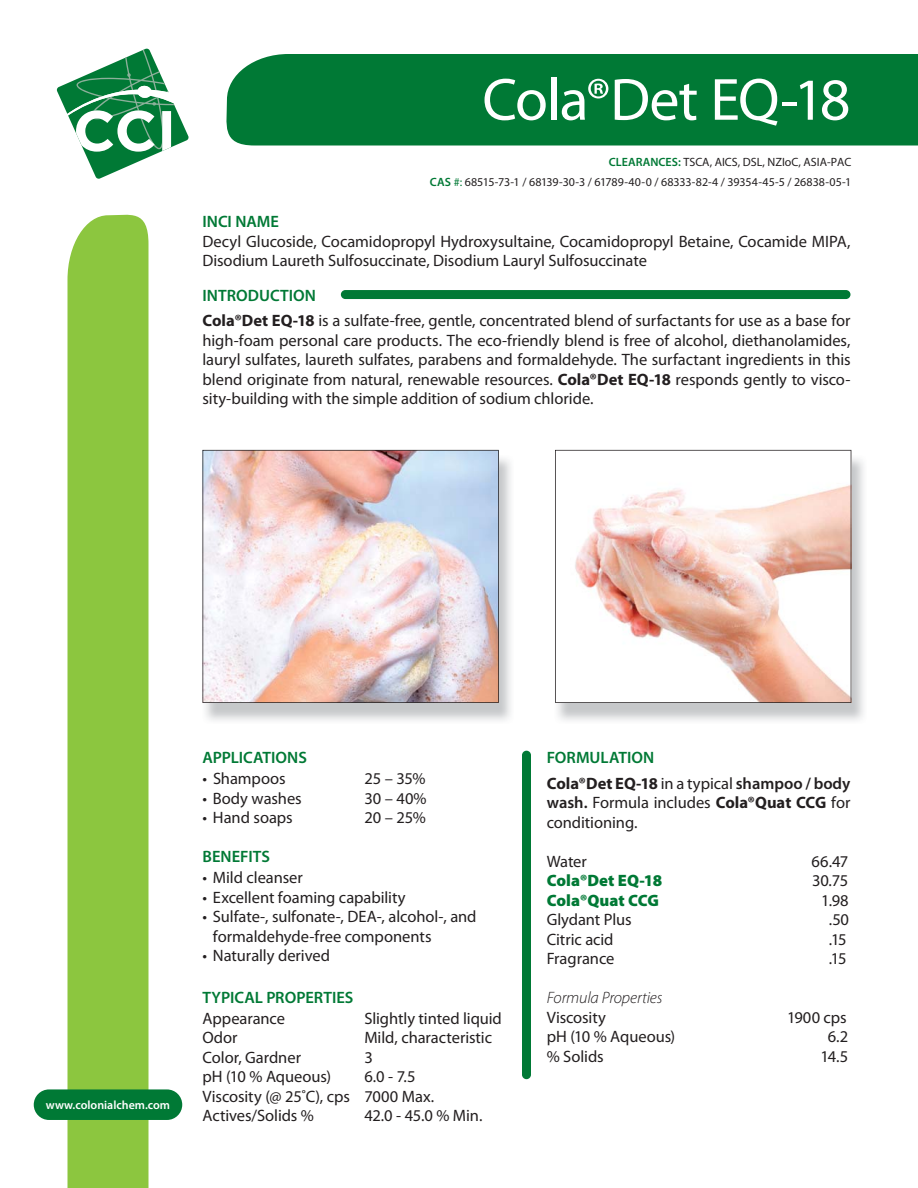
<style>
.page{position:relative;width:918px;height:1188px;background:#fff}
.page>*{position:absolute;margin:0;border:0;box-sizing:border-box;transform-origin:0 0}
.t1{font:60px "Myriad Pro";letter-spacing:-.025em;color:#fff}
.t2{font:16.5px/19.5px "Myriad Pro";letter-spacing:-.005em;color:#231f20}
.t3{font:700 16.5px/25.5px "Myriad Pro";color:#231f20}
.t4{font:600 16.5px "Myriad Pro";color:#007935}
.t5{font:900 16.5px "Myriad Pro";letter-spacing:.005em;color:#007935}
.t6{font:italic 300 16.5px "Myriad Pro";letter-spacing:-.01em;color:#231f20}
.t7{font:12px/20.2px "Myriad Pro";color:#231f20;text-align:right}
.t8{font:600 12px "Myriad Pro";color:#fff}
.s1{font-weight:600;color:#007935}
.s2{color:#007935}
.s3{font-weight:700}
.s4{font-weight:400}
.s5{font-weight:600}
</style>
<div class="page">
<div style="left:226px;top:54px;width:692px;height:92px;background:#007935"></div>
<svg style="left:56px;top:48px;width:133px;height:131px"></svg>
<div style="left:68px;top:214px;width:80px;height:974px;background:#8cc63f"></div>
<div style="left:34px;top:1089px;width:148px;height:31px;background:#007935;border-radius:15px"></div>
<div style="left:341px;top:290px;width:509px;height:9px;background:#007935;border-radius:4px"></div>
<div style="left:522px;top:751px;width:9px;height:328px;background:#007935;border-radius:4px"></div>
<img style="left:202px;top:450px;width:297px;height:253px">
<img style="left:557px;top:455px;width:307px;height:266px">
<svg style="left:555px;top:450px;width:296px;height:253px"></svg>
<h1 class="t1" style="left:482px;top:77px;width:370px">Cola®Det EQ-18</h1>
<p class="t7" style="left:430px;top:153px;width:423px"><span class="s1">CLEARANCES:</span> TSCA, AICS, DSL, NZIoC, ASIA-PAC<br><span class="s1">CAS</span> <span class="s2">#:</span> 68515-73-1 / 68139-30-3 / 61789-40-0 / 68333-82-4 / 39354-45-5 / 26838-05-1</p>
<p class="t4" style="left:202px;top:215px;width:78px">INCI NAME</p>
<p class="t2" style="left:202px;top:233px;width:650px">Decyl Glucoside, Cocamidopropyl Hydroxysultaine, Cocamidopropyl Betaine, Cocamide MIPA,<br>Disodium Laureth Sulfosuccinate, Disodium Lauryl Sulfosuccinate</p>
<p class="t2" style="left:202px;top:284px;width:650px;line-height:25.5px"><span class="s1">INTRODUCTION<br></span><span class="s3">Cola®Det EQ-18</span> is a sulfate-free, gentle, concentrated blend of surfactants for use as a base for</p>
<p class="t2" style="left:202px;top:332px;width:650px;text-align:justify">high-foam personal care products. The eco-friendly blend is free of alcohol, diethanolamides, lauryl sulfates, laureth sulfates, parabens and formaldehyde. The surfactant ingredients in this blend originate from natural, renewable resources. <span class="s3">Cola®Det EQ-18</span> responds gently to visco&shy;sity-building with the simple addition of sodium chloride.</p>
<p class="t8" style="left:46px;top:1101px;width:126px">www.colonialchem.com</p>
<p class="t4" style="left:202px;top:751px;width:106px">APPLICATIONS</p>
<p class="t2" style="left:202px;top:771px;width:85px">• Shampoos</p>
<p class="t2" style="left:365px;top:771px;width:63px">25 – 35%</p>
<p class="t2" style="left:202px;top:790px;width:101px">• Body washes</p>
<p class="t2" style="left:364px;top:790px;width:64px">30 – 40%</p>
<p class="t2" style="left:202px;top:810px;width:92px">• Hand soaps</p>
<p class="t2" style="left:365px;top:810px;width:63px">20 – 25%</p>
<p class="t4" style="left:202px;top:851px;width:69px">BENEFITS</p>
<p class="t2" style="left:202px;top:870px;width:102px">• Mild cleanser</p>
<p class="t2" style="left:202px;top:889px;width:205px">• Excellent foaming capability</p>
<p class="t2" style="left:213px;top:909px;width:265px;text-indent:-10px">• Sulfate-, sulfonate-, DEA-, alcohol-, and formaldehyde-free components</p>
<p class="t2" style="left:202px;top:948px;width:129px">• Naturally derived</p>
<p class="t4" style="left:202px;top:991px;width:152px">TYPICAL PROPERTIES</p>
<p class="t2" style="left:202px;top:1010px;width:84px">Appearance</p>
<p class="t2" style="left:364px;top:1010px;width:139px">Slightly tinted liquid</p>
<p class="t2" style="left:202px;top:1029px;width:37px">Odor</p>
<p class="t2" style="left:364px;top:1029px;width:129px">Mild, characteristic</p>
<p class="t2" style="left:202px;top:1049px;width:100px">Color, Gardner</p>
<p class="t2" style="left:365px;top:1049px;width:10px">3</p>
<p class="t2" style="left:202px;top:1068px;width:130px">pH (10 % Aqueous)</p>
<p class="t2" style="left:202px;top:1068px;width:233px;text-indent:162px">6.0 - 7.5<br>Viscosity (@ 25˚C), cps 7000 Max.<br>Actives/Solids %</p>
<p class="t2" style="left:365px;top:1107px;width:119px">42.0 - 45.0 % Min.</p>
<p class="t3" style="left:547px;top:746px;width:305px"><span class="s1">FORMULATION<br></span>Cola®Det EQ-18 <span class="s4">in a typical</span> <span class="s5">shampoo / body</span></p>
<p class="t2" style="left:547px;top:795px;width:305px"><span class="s5">wash.</span> Formula includes <span class="s3">Cola®Quat CCG</span> for conditioning.</p>
<p class="t2" style="left:547px;top:853px;width:42px">Water</p>
<p class="t2" style="left:812px;top:853px;width:38px">66.47</p>
<p class="t5" style="left:547px;top:874px;width:117px">Cola®Det EQ-18</p>
<p class="t2" style="left:812px;top:873px;width:38px">30.75</p>
<p class="t5" style="left:547px;top:894px;width:114px">Cola®Quat CCG</p>
<p class="t2" style="left:821px;top:892px;width:29px">1.98</p>
<p class="t2" style="left:547px;top:912px;width:86px">Glydant Plus</p>
<p class="t2" style="left:829px;top:912px;width:22px">.50</p>
<p class="t2" style="left:547px;top:931px;width:68px">Citric acid</p>
<p class="t2" style="left:829px;top:931px;width:20px">.15</p>
<p class="t2" style="left:547px;top:951px;width:69px">Fragrance</p>
<p class="t2" style="left:829px;top:951px;width:20px">.15</p>
<p class="t6" style="left:547px;top:991px;width:117px">Formula Properties</p>
<p class="t2" style="left:547px;top:1009px;width:61px">Viscosity</p>
<p class="t2" style="left:787px;top:1009px;width:61px">1900 cps</p>
<p class="t2" style="left:547px;top:1029px;width:130px">pH (10 % Aqueous)</p>
<p class="t2" style="left:828px;top:1029px;width:22px">6.2</p>
<p class="t2" style="left:547px;top:1048px;width:58px">% Solids</p>
<p class="t2" style="left:820px;top:1048px;width:29px">14.5</p>
</div>
